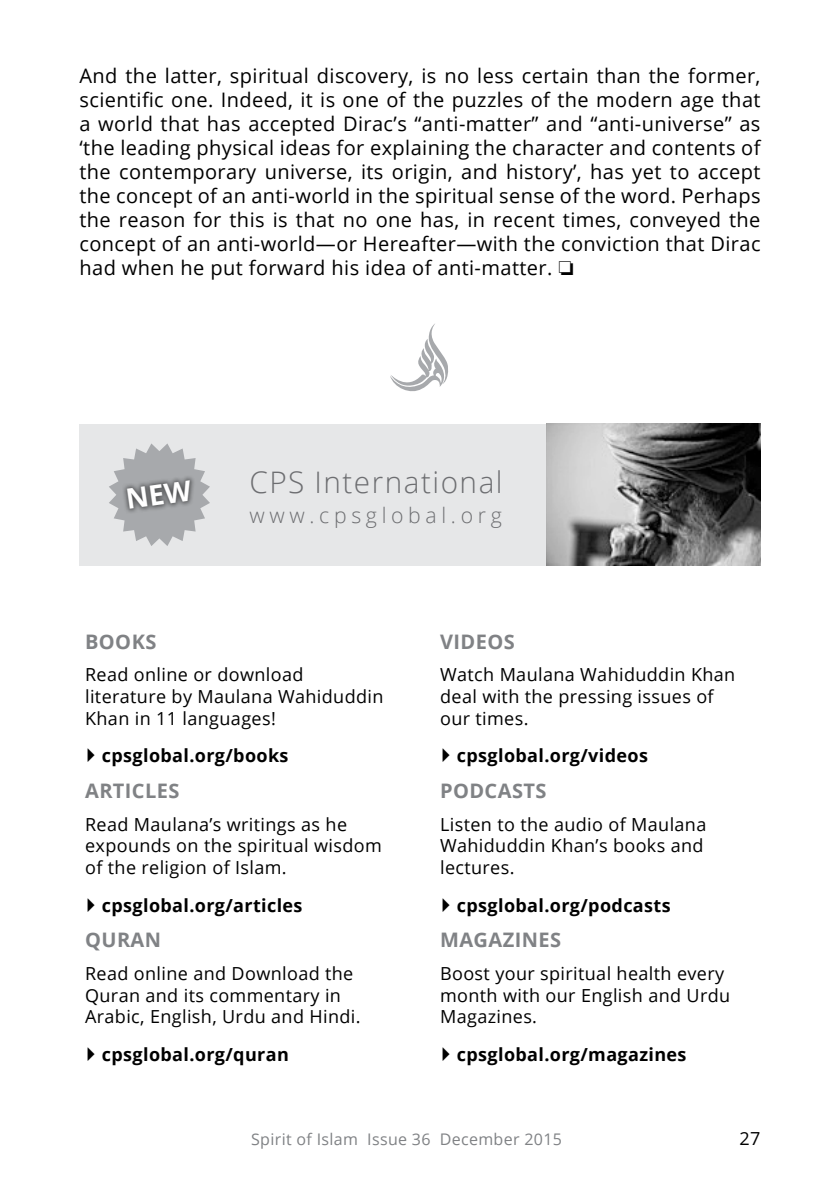
<style>
.page{position:relative;width:840px;height:1191px;background:#fff}
.page>*{position:absolute;margin:0;border:0;box-sizing:border-box;transform-origin:0 0}
.t1{font:300 29.6px "Open Sans";letter-spacing:.05em;color:#6d6e71}
.t2{font:300 21.2px "Open Sans";letter-spacing:.22em;color:#6d6e71}
.t3{font:20px/24px "Open Sans";letter-spacing:.02em;color:#000;text-align:justify}
.t4{font:700 20px "Open Sans";letter-spacing:.02em;color:#808285}
.t5{font:18px/21.6px "Open Sans";letter-spacing:.02em;color:#000}
.t6{font:700 18px "Open Sans";letter-spacing:.02em;color:#000}
.t7{font:16px "Open Sans";letter-spacing:.02em;color:#808285}
</style>
<div class="page">
<div style="left:79px;top:424px;width:681px;height:142px;background:#e6e7e8"></div>
<img style="left:546px;top:424px;width:214px;height:141px">
<svg style="left:390px;top:323px;width:58px;height:69px"></svg>
<svg style="left:109px;top:443px;width:101px;height:103px"></svg>
<p class="t3" style="left:79px;top:64px;width:682px">And the latter, spiritual discovery, is no less certain than the former, scientific one. Indeed, it is one of the puzzles of the modern age that a world that has accepted Dirac’s “anti-matter” and “anti-universe” as ‘the leading physical ideas for explaining the character and contents of the contemporary universe, its origin, and history’, has yet to accept the concept of an anti-world in the spiritual sense of the word. Perhaps the reason for this is that no one has, in recent times, conveyed the concept of an anti-world—or Hereafter—with the conviction that Dirac had when he put forward his idea of anti-matter. □</p>
<h1 class="t1" style="left:249px;top:462px;width:254px">CPS International</h1>
<p class="t2" style="left:249px;top:500px;width:254px">www.cpsglobal.org</p>
<p class="t4" style="left:85px;top:627px;width:73px">BOOKS</p>
<p class="t5" style="left:85px;top:663px;width:300px">Read online or download literature by Maulana Wahiduddin<br>Khan in 11 languages!</p>
<p class="t6" style="left:79px;top:743px;width:210px">✔cpsglobal.org/books</p>
<p class="t4" style="left:85px;top:776px;width:96px">ARTICLES</p>
<p class="t5" style="left:85px;top:813px;width:298px">Read Maulana’s writings as he expounds on the spiritual wisdom of the religion of Islam.</p>
<p class="t6" style="left:79px;top:892px;width:224px">✔cpsglobal.org/articles</p>
<p class="t4" style="left:85px;top:925px;width:77px">QURAN</p>
<p class="t5" style="left:85px;top:962px;width:277px">Read online and Download the<br>Quran and its commentary in<br>Arabic, English, Urdu and Hindi.</p>
<p class="t6" style="left:79px;top:1041px;width:211px">✔cpsglobal.org/quran</p>
<p class="t4" style="left:440px;top:627px;width:76px">VIDEOS</p>
<p class="t5" style="left:440px;top:663px;width:296px">Watch Maulana Wahiduddin Khan deal with the pressing issues of our times.</p>
<p class="t6" style="left:434px;top:743px;width:215px">✔cpsglobal.org/videos</p>
<p class="t4" style="left:440px;top:776px;width:108px">PODCASTS</p>
<p class="t5" style="left:440px;top:813px;width:267px">Listen to the audio of Maulana<br>Wahiduddin Khan’s books and lectures.</p>
<p class="t6" style="left:434px;top:892px;width:237px">✔cpsglobal.org/podcasts</p>
<p class="t4" style="left:440px;top:925px;width:122px">MAGAZINES</p>
<p class="t5" style="left:440px;top:962px;width:291px">Boost your spiritual health every month with our English and Urdu<br>Magazines.</p>
<p class="t6" style="left:434px;top:1041px;width:253px">✔cpsglobal.org/magazines</p>
<p class="t7" style="left:251px;top:1128px;width:312px">Spirit of Islam Issue 36 December 2015</p>
<p class="t5" style="left:739px;top:1127px;width:22px">27</p>
</div>
